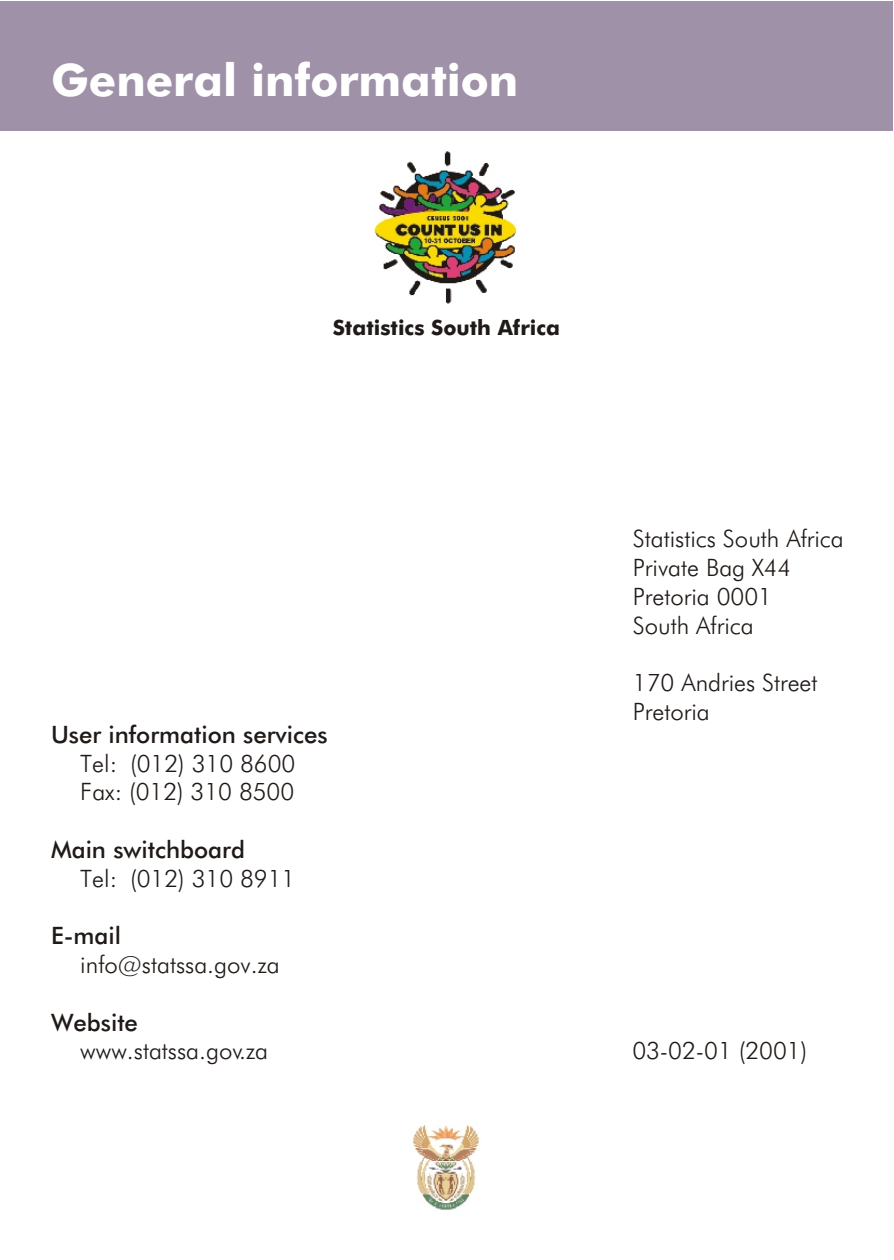
<style>
.page{position:relative;width:894px;height:1260px;background:#fff}
.page>*{position:absolute;margin:0;border:0;box-sizing:border-box;transform-origin:0 0}
.t1{font:700 45px "Futura Md BT";color:#fff}
.t2{font:24px/28.8px "Futura Lt BT";color:#1f1a17}
.t3{font:24px "Futura Md BT";color:#1f1a17}
.t4{font:700 21px "Futura Md BT";color:#1f1a17}
</style>
<div class="page">
<div style="left:0;top:1px;width:893px;height:130px;background:#9e91a8"></div>
<img style="left:412px;top:1125px;width:68px;height:85px">
<img style="left:374px;top:151px;width:143px;height:153px">
<h1 class="t1" style="left:51px;top:62px;width:469px">General information</h1>
<p class="t4" style="left:333px;top:319px;width:229px">Statistics South Africa</p>
<p class="t2" style="left:633px;top:527px;width:212px">Statistics South Africa<br>Private Bag X44<br>Pretoria 0001<br>South Africa</p>
<p class="t2" style="left:633px;top:670px;width:186px">170 Andries Street<br>Pretoria</p>
<p class="t3" style="left:51px;top:725px;width:278px">User information services</p>
<p class="t2" style="left:80px;top:751px;width:217px">Tel: (012) 310 8600<br>Fax: (012) 310 8500</p>
<p class="t3" style="left:51px;top:840px;width:195px">Main switchboard</p>
<p class="t2" style="left:80px;top:866px;width:217px">Tel: (012) 310 8911</p>
<p class="t3" style="left:51px;top:926px;width:72px">E-mail</p>
<p class="t2" style="left:80px;top:952px;width:201px">info@statssa.gov.za</p>
<p class="t3" style="left:51px;top:1012px;width:88px">Website</p>
<p class="t2" style="left:80px;top:1039px;width:189px">www.statssa.gov.za</p>
<p class="t2" style="left:632px;top:1039px;width:176px">03-02-01 (2001)</p>
</div>
